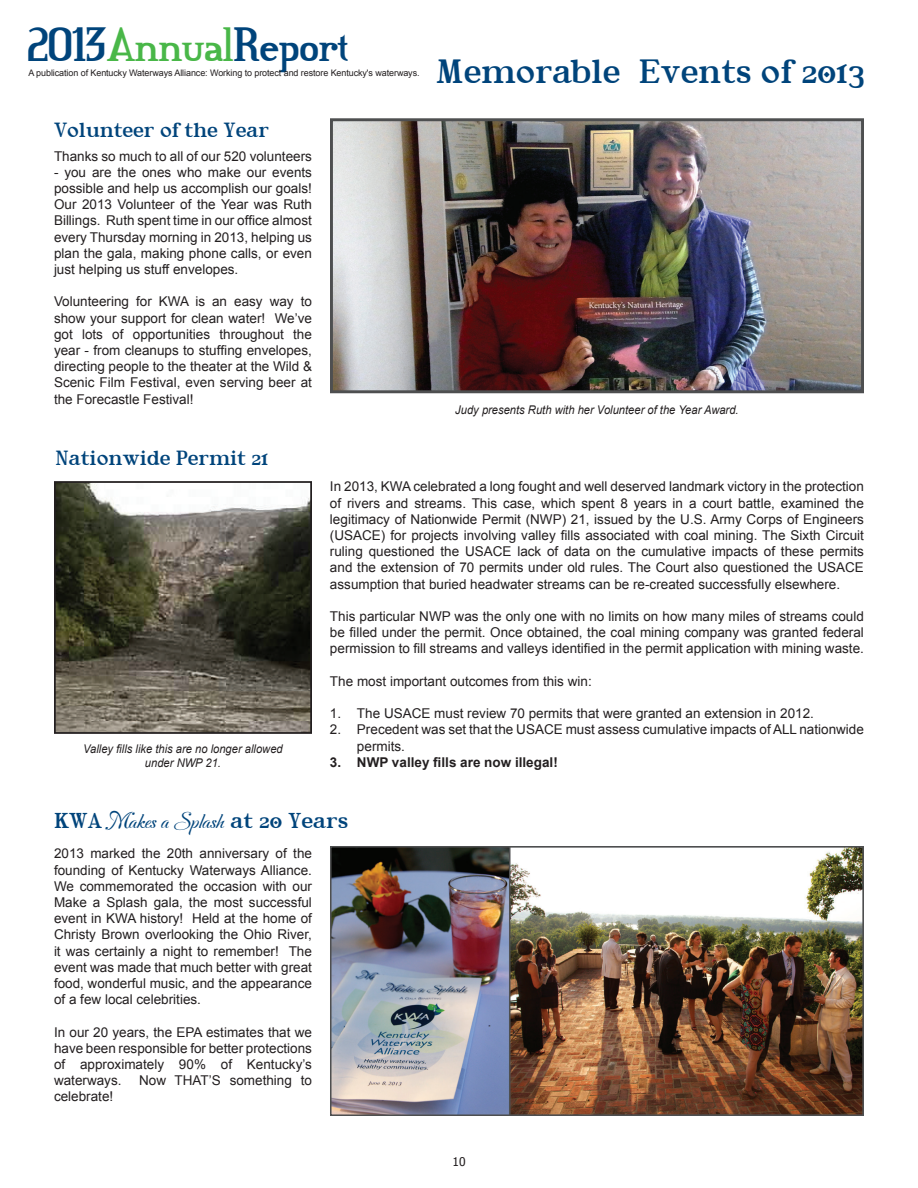
<style>
.page{position:relative;width:918px;height:1188px;background:#fff}
.page>*{position:absolute;margin:0;border:0;box-sizing:border-box;transform-origin:0 0}
.t1{font:45px "Credit River";letter-spacing:-.01em;color:#00447b}
.t2{font:34.5px "River Avenue";color:#00447b}
.t3{font:22.05px "River Avenue";color:#00447b;scale:1.04 1}
.t4{font:21px "River Avenue";color:#00447b}
.t5{font:13.5px/16.2px "Arial";color:#231f20;text-align:justify}
.t6{font:700 13.5px "Arial";color:#231f20}
.t7{font:italic 12px/14.4px "Arial";color:#231f20;text-align:center;scale:.93 1}
.t8{font:12px "Tahoma";color:#231f20}
.t9{font:9px "Arial";letter-spacing:-.01em;color:#231f20}
.s1{color:#49b748}
.s2{font-family:"Carattere";font-style:italic}
</style>
<div class="page">
<img style="left:334px;top:122px;width:526px;height:267px">
<div style="left:330px;top:118px;width:534px;height:275px;border:3px solid #4e4f50"></div>
<img style="left:57px;top:484px;width:252px;height:247px">
<div style="left:54px;top:481px;width:258px;height:253px;border:2px solid #231f20"></div>
<img style="left:511px;top:849px;width:350px;height:264px">
<div style="left:483px;top:846px;width:381px;height:270px;border:2px solid #4e4f50"></div>
<img style="left:333px;top:849px;width:175px;height:264px">
<div style="left:330px;top:846px;width:181px;height:270px;border:2px solid #4e4f50"></div>
<h1 class="t1" style="left:27px;top:5px;width:324px">2013<span class="s1">Annual</span>Report</h1>
<p class="t9" style="left:28px;top:67px;width:393px">A publication of Kentucky Waterways Alliance: Working to protect and restore Kentucky's waterways.</p>
<h2 class="t2" style="left:436px;top:52px;width:431px">Memorable Events of 2013</h2>
<h3 class="t4" style="left:54px;top:118px;width:216px">Volunteer of the Year</h3>
<p class="t5" style="left:54px;top:148px;width:259px">Thanks so much to all of our 520 volunteers</p>
<p class="t5" style="left:54px;top:164px;width:260px">- you are the ones who make our events possible and help us accomplish our goals!<br>Our 2013 Volunteer of the Year was Ruth Billings. Ruth spent time in our office almost every Thursday morning in 2013, helping us plan the gala, making phone calls, or even just helping us stuff envelopes.</p>
<p class="t5" style="left:54px;top:294px;width:260px">Volunteering for KWA is an easy way to show your support for clean water! We’ve got lots of opportunities throughout the year - from cleanups to stuffing envelopes, directing people to the theater at the Wild &amp; Scenic Film Festival, even serving beer at the Forecastle Festival!</p>
<h3 class="t4" style="left:55px;top:446px;width:215px">Nationwide Permit 21</h3>
<p class="t7" style="left:83px;top:741px;width:216px">Valley fills like this are no longer allowed under NWP 21.</p>
<p class="t7" style="left:455px;top:402px;width:306px">Judy presents Ruth with her Volunteer of the Year Award.</p>
<p class="t5" style="left:330px;top:479px;width:536px">In 2013, KWA celebrated a long fought and well deserved landmark victory in the protection of rivers and streams. This case, which spent 8 years in a court battle, examined the legitimacy of Nationwide Permit (NWP) 21, issued by the U.S. Army Corps of Engineers (USACE) for projects involving valley fills associated with coal mining. The Sixth Circuit ruling questioned the USACE lack of data on the cumulative impacts of these permits and the extension of 70 permits under old rules. The Court also questioned the USACE assumption that buried headwater streams can be re-created successfully elsewhere.</p>
<p class="t5" style="left:330px;top:608px;width:535px">This particular NWP was the only one with no limits on how many miles of streams could be filled under the permit. Once obtained, the coal mining company was granted federal permission to fill streams and valleys identified in the permit application with mining waste.</p>
<p class="t5" style="left:330px;top:673px;width:263px">The most important outcomes from this win:</p>
<p class="t5" style="left:330px;top:705px;width:485px">1. The USACE must review 70 permits that were granted an extension in 2012.</p>
<p class="t5" style="left:357px;top:722px;width:508px;text-indent:-27px">2. Precedent was set that the USACE must assess cumulative impacts of ALL nationwide permits.</p>
<p class="t6" style="left:330px;top:753px;width:229px">3. NWP valley fills are now illegal!</p>
<h3 class="t3" style="left:54px;top:808px;width:284px">KWA <span class="s2">Makes a Splash</span> at 20 Years</h3>
<p class="t5" style="left:54px;top:846px;width:260px">2013 marked the 20th anniversary of the founding of Kentucky Waterways Alliance.<br>We commemorated the occasion with our Make a Splash gala, the most successful event in KWA history! Held at the home of Christy Brown overlooking the Ohio River, it was certainly a night to remember! The event was made that much better with great food, wonderful music, and the appearance of a few local celebrities.</p>
<p class="t5" style="left:54px;top:1024px;width:260px">In our 20 years, the EPA estimates that we have been responsible for better protections of approximately 90% of Kentucky’s waterways.</p>
<p class="t5" style="left:139px;top:1072px;width:174px">Now THAT’S something to</p>
<p class="t5" style="left:54px;top:1089px;width:61px">celebrate!</p>
<p class="t8" style="left:452px;top:1153px;width:15px">10</p>
</div>
